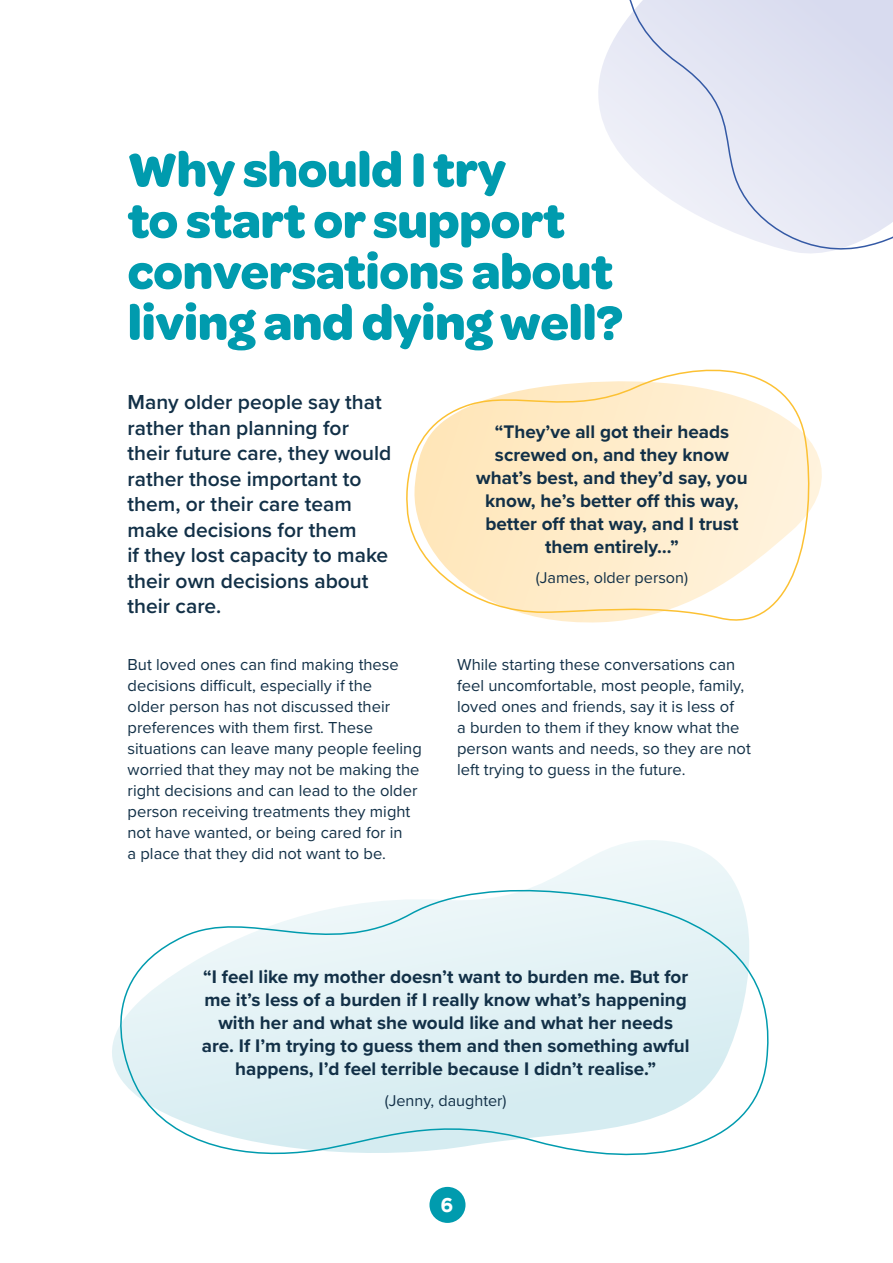
<style>
.page{position:relative;width:893px;height:1263px;background:#fff}
.page>*{position:absolute;margin:0;border:0;box-sizing:border-box;transform-origin:0 0}
.Page_header{font:700 51px/51px "Omnes";letter-spacing:-.01em;color:#009bae}
.Page_header-2{font:600 21px/25.5px "Proxima Nova";color:#123047}
.Page_header-3{font:700 19.8px "Gotham";color:#fff}
.Page_header-4{font:700 18.9px/23px "Proxima Nova";color:#123047;text-align:center}
.Page_header-5{font:16.5px/21px "Proxima Nova";color:#123047}
.Page_header-6{font:16.2px "Proxima Nova";color:#123047}
</style>
<div class="page">
<div style="left:429px;top:1187px;width:36px;height:36px;background:#009bae;border-radius:50%"></div>
<svg style="left:406px;top:369px;width:411px;height:254px"></svg>
<svg style="left:570px;top:840px;width:155px;height:29px;fill:#eef7f9"></svg>
<svg style="left:112px;top:869px;width:657px;height:287px"></svg>
<svg style="left:604px;top:0;width:289px;height:253px;background:#e5e7f4"></svg>
<p class="Page_header" style="left:128px;top:141px;width:497px">Why should I try<br>to start or support conversations about living and dying well?</p>
<p class="Page_header-2" style="left:128px;top:389px;width:265px">Many older people say that rather than planning for their future care, they would rather those important to them, or their care team make decisions for them<br>if they lost capacity to make their own decisions about their care.</p>
<p class="Page_header-4" style="left:476px;top:420px;width:273px">“They’ve all got their heads screwed on, and they know what’s best, and they’d say, you know, he’s better off this way, better off that way, and I trust them entirely…”</p>
<p class="Page_header-6" style="left:536px;top:566px;width:154px">(James, older person)</p>
<p class="Page_header-5" style="left:128px;top:653px;width:296px">But loved ones can find making these decisions difficult, especially if the<br>older person has not discussed their preferences with them first. These situations can leave many people feeling worried that they may not be making the right decisions and can lead to the older person receiving treatments they might not have wanted, or being cared for in<br>a place that they did not want to be.</p>
<p class="Page_header-5" style="left:457px;top:653px;width:295px">While starting these conversations can feel uncomfortable, most people, family, loved ones and friends, say it is less of<br>a burden to them if they know what the person wants and needs, so they are not left trying to guess in the future.</p>
<p class="Page_header-4" style="left:202px;top:965px;width:489px">“I feel like my mother doesn’t want to burden me. But for me it’s less of a burden if I really know what’s happening with her and what she would like and what her needs are. If I’m trying to guess them and then something awful happens, I’d feel terrible because I didn’t realise.”</p>
<p class="Page_header-6" style="left:385px;top:1088px;width:123px">(Jenny, daughter)</p>
<p class="Page_header-3" style="left:441px;top:1193px;width:15px">6</p>
</div>
